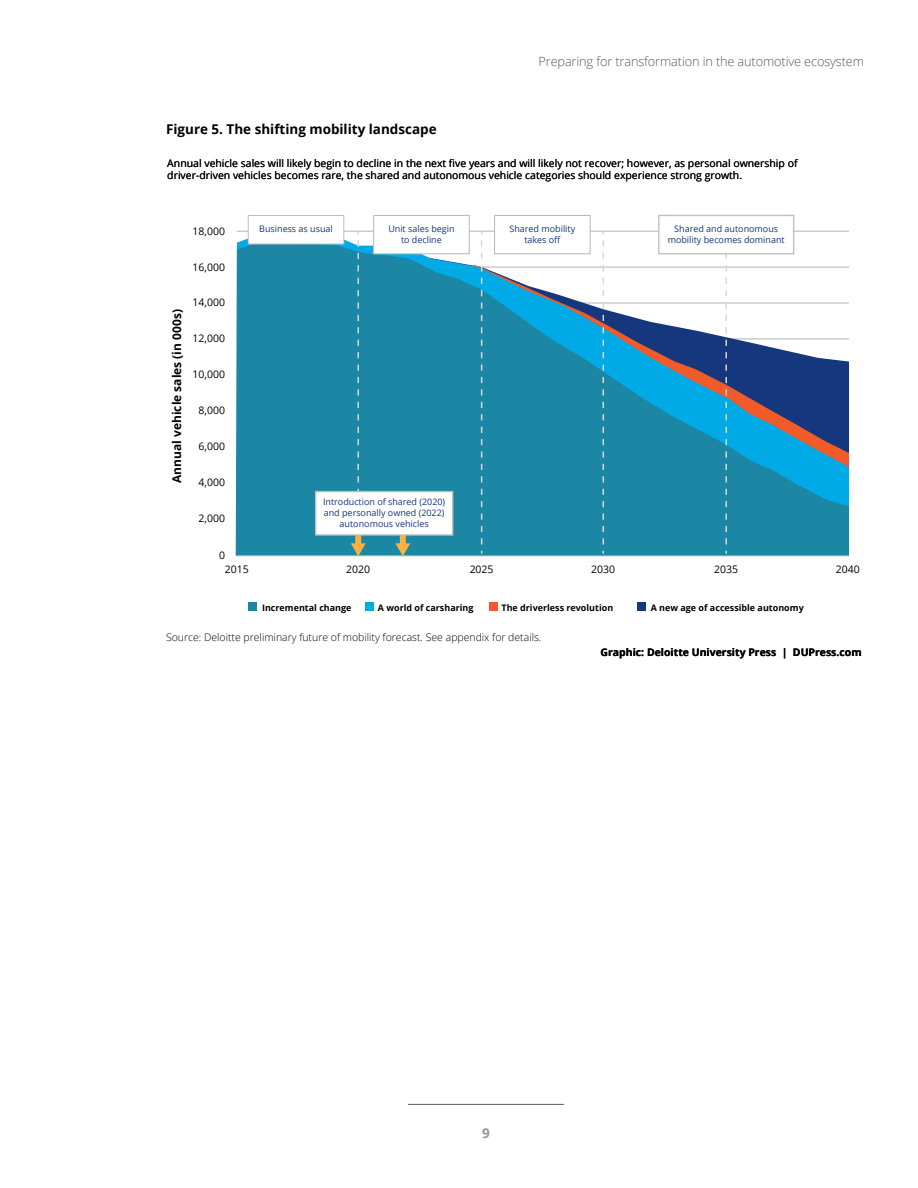
<style>
.page{position:relative;width:918px;height:1188px;background:#fff}
.page>*{position:absolute;margin:0;border:0;box-sizing:border-box;transform-origin:0 0}
.t1{font:700 13.5px "Open Sans";color:#000}
.t2{font:700 13.5px "Open Sans";color:#939598}
.t3{font:300 12.75px "Open Sans";letter-spacing:-.01em;color:#58595b}
.t4{font:700 12px "Open Sans";color:#000}
.t5{font:10.5px/12.6px "Open Sans";color:#000}
.t6{font:300 10.5px "Open Sans";color:#010101}
.t7{font:700 10.5px "Open Sans";color:#010101}
.t8{font:9px/10.8px "Open Sans";color:#14377d;text-align:center}
.t9{font:700 9px "Open Sans";color:#000}
</style>
<div class="page">
<hr style="left:408px;top:1104px;width:156px;height:1px;background:#58595b">
<svg style="left:236px;top:241px;width:613px;height:315px;background:#4195b3"></svg>
<hr style="left:237px;top:555px;width:612px;height:1px;background:#b2b5b6">
<div style="left:248px;top:215px;width:96px;height:29px;background:#fff"></div>
<div style="left:248px;top:215px;width:96px;height:29px;border:1px solid #bcbec0"></div>
<div style="left:374px;top:215px;width:95px;height:39px;background:#fff"></div>
<div style="left:373px;top:215px;width:97px;height:39px;border:1px solid #bcbec0"></div>
<div style="left:495px;top:215px;width:95px;height:39px;background:#fff"></div>
<div style="left:494px;top:215px;width:97px;height:39px;border:1px solid #bcbec0"></div>
<div style="left:248px;top:602px;width:9px;height:9px;background:#1c86a5"></div>
<div style="left:365px;top:602px;width:9px;height:9px;background:#00aae7"></div>
<div style="left:489px;top:602px;width:9px;height:9px;background:#f15a29"></div>
<div style="left:637px;top:602px;width:9px;height:9px;background:#14377d"></div>
<svg style="left:725px;top:254px;width:2px;height:300px"></svg>
<svg style="left:603px;top:240px;width:1px;height:314px"></svg>
<svg style="left:481px;top:240px;width:1px;height:314px"></svg>
<svg style="left:351px;top:240px;width:15px;height:316px;background:#2f8ea6"></svg>
<div style="left:400px;top:531px;width:6px;height:15px;background:#fbb040"></div>
<svg style="left:395px;top:543px;width:15px;height:13px"></svg>
<div style="left:316px;top:492px;width:137px;height:43px;background:#fff"></div>
<div style="left:315px;top:491px;width:138px;height:45px;border:1px solid #bcbec0"></div>
<div style="left:659px;top:215px;width:135px;height:39px;background:#fff"></div>
<div style="left:658px;top:215px;width:136px;height:39px;border:1px solid #bcbec0"></div>
<p class="t3" style="left:539px;top:53px;width:327px">Preparing for transformation in the automotive ecosystem</p>
<p class="t1" style="left:166px;top:119px;width:272px">Figure 5. The shifting mobility landscape</p>
<p class="t5" style="left:167px;top:156px;width:632px">Annual vehicle sales will likely begin to decline in the next five years and will likely not recover; however, as personal ownership of driver-driven vehicles becomes rare, the shared and autonomous vehicle categories should experience strong growth.</p>
<p class="t4" style="left:168px;top:483px;width:175px;rotate:-90deg">Annual vehicle sales (in 000s)</p>
<p class="t5" style="left:193px;top:224px;width:34px">18,000</p>
<p class="t5" style="left:193px;top:260px;width:34px">16,000</p>
<p class="t5" style="left:193px;top:296px;width:34px">14,000</p>
<p class="t5" style="left:193px;top:332px;width:34px">12,000</p>
<p class="t5" style="left:193px;top:368px;width:34px">10,000</p>
<p class="t5" style="left:199px;top:404px;width:28px">8,000</p>
<p class="t5" style="left:199px;top:440px;width:28px">6,000</p>
<p class="t5" style="left:199px;top:476px;width:28px">4,000</p>
<p class="t5" style="left:199px;top:511px;width:28px">2,000</p>
<p class="t5" style="left:225px;top:548px;width:25px;line-height:14.1px;text-indent:-6px">0<br>2015</p>
<p class="t8" style="left:259px;top:223px;width:75px">Business as usual</p>
<p class="t8" style="left:388px;top:223px;width:68px">Unit sales begin to decline</p>
<p class="t8" style="left:510px;top:223px;width:67px">Shared mobility takes off</p>
<p class="t8" style="left:668px;top:223px;width:119px">Shared and autonomous mobility becomes dominant</p>
<p class="t8" style="left:323px;top:496px;width:124px">Introduction of shared (2020) and personally owned (2022) autonomous vehicles</p>
<p class="t5" style="left:346px;top:563px;width:25px">2020</p>
<p class="t5" style="left:470px;top:563px;width:25px">2025</p>
<p class="t5" style="left:591px;top:563px;width:25px">2030</p>
<p class="t5" style="left:714px;top:563px;width:25px">2035</p>
<p class="t5" style="left:836px;top:563px;width:25px">2040</p>
<p class="t9" style="left:262px;top:601px;width:91px">Incremental change</p>
<p class="t9" style="left:378px;top:601px;width:97px">A world of carsharing</p>
<p class="t9" style="left:502px;top:601px;width:113px">The driverless revolution</p>
<p class="t9" style="left:651px;top:601px;width:155px">A new age of accessible autonomy</p>
<p class="t6" style="left:166px;top:630px;width:377px">Source: Deloitte preliminary future of mobility forecast. See appendix for details.</p>
<p class="t7" style="left:601px;top:645px;width:263px">Graphic: Deloitte University Press | DUPress.com</p>
<p class="t2" style="left:482px;top:1123px;width:9px">9</p>
</div>
